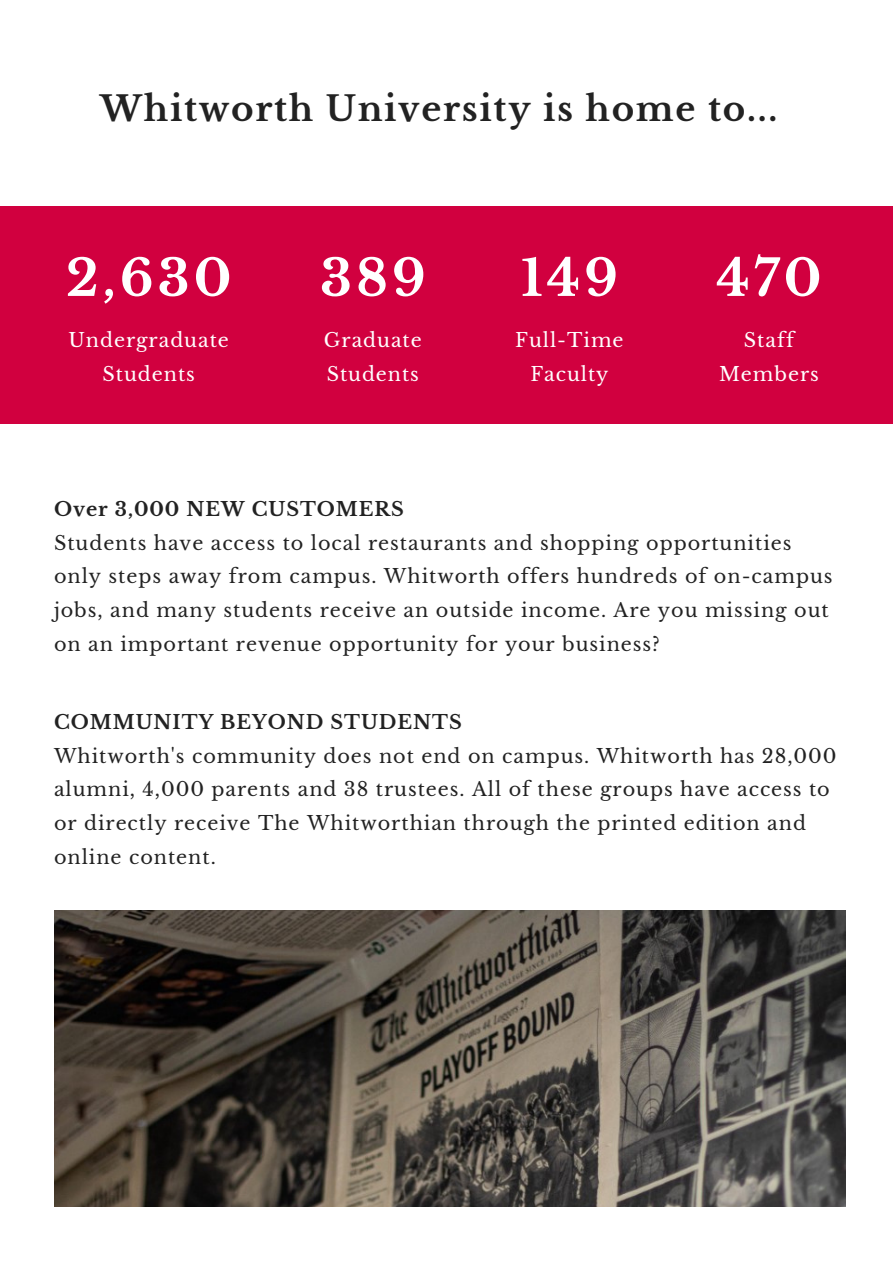
<style>
.page{position:relative;width:893px;height:1264px;background:#fff}
.page>*{position:absolute;margin:0;border:0;box-sizing:border-box;transform-origin:0 0}
.t1{font:700 50.1px "Libre Baskerville";letter-spacing:.08em;color:#fff}
.t2{font:700 34.2px "Libre Baskerville";letter-spacing:.05em;color:#222}
.t3{font:19.2px/33.8px "Libre Baskerville";letter-spacing:.05em;color:#222}
.t4{font:19.2px/33.8px "Libre Baskerville";letter-spacing:.05em;color:#fff;text-align:center}
.t5{font:700 19.2px "Libre Baskerville";letter-spacing:.05em;color:#222}
</style>
<div class="page">
<div style="left:0;top:206px;width:892px;height:217px;background:#d1003f"></div>
<img style="left:54px;top:910px;width:791px;height:296px">
<p class="t2" style="left:100px;top:88px;width:678px">Whitworth University is home to...</p>
<p class="t1" style="left:66px;top:247px;width:167px">2,630</p>
<p class="t1" style="left:320px;top:247px;width:107px">389</p>
<p class="t1" style="left:521px;top:247px;width:99px">149</p>
<p class="t4" style="left:68px;top:323px;width:162px">Undergraduate<br>Students</p>
<p class="t4" style="left:324px;top:323px;width:99px;text-align:left">Graduate<br>Students</p>
<p class="t4" style="left:515px;top:323px;width:110px">Full-Time<br>Faculty</p>
<p class="t1" style="left:716px;top:247px;width:107px">470</p>
<p class="t4" style="left:719px;top:323px;width:101px">Staff<br>Members</p>
<p class="t5" style="left:54px;top:497px;width:351px">Over 3,000 NEW CUSTOMERS</p>
<p class="t3" style="left:54px;top:526px;width:780px">Students have access to local restaurants and shopping opportunities only steps away from campus. Whitworth offers hundreds of on-campus jobs, and many students receive an outside income. Are you missing out on an important revenue opportunity for your business?</p>
<p class="t5" style="left:54px;top:710px;width:409px">COMMUNITY BEYOND STUDENTS</p>
<p class="t3" style="left:54px;top:739px;width:784px">Whitworth's community does not end on campus. Whitworth has 28,000 alumni, 4,000 parents and 38 trustees. All of these groups have access to or directly receive The Whitworthian through the printed edition and online content.</p>
</div>
